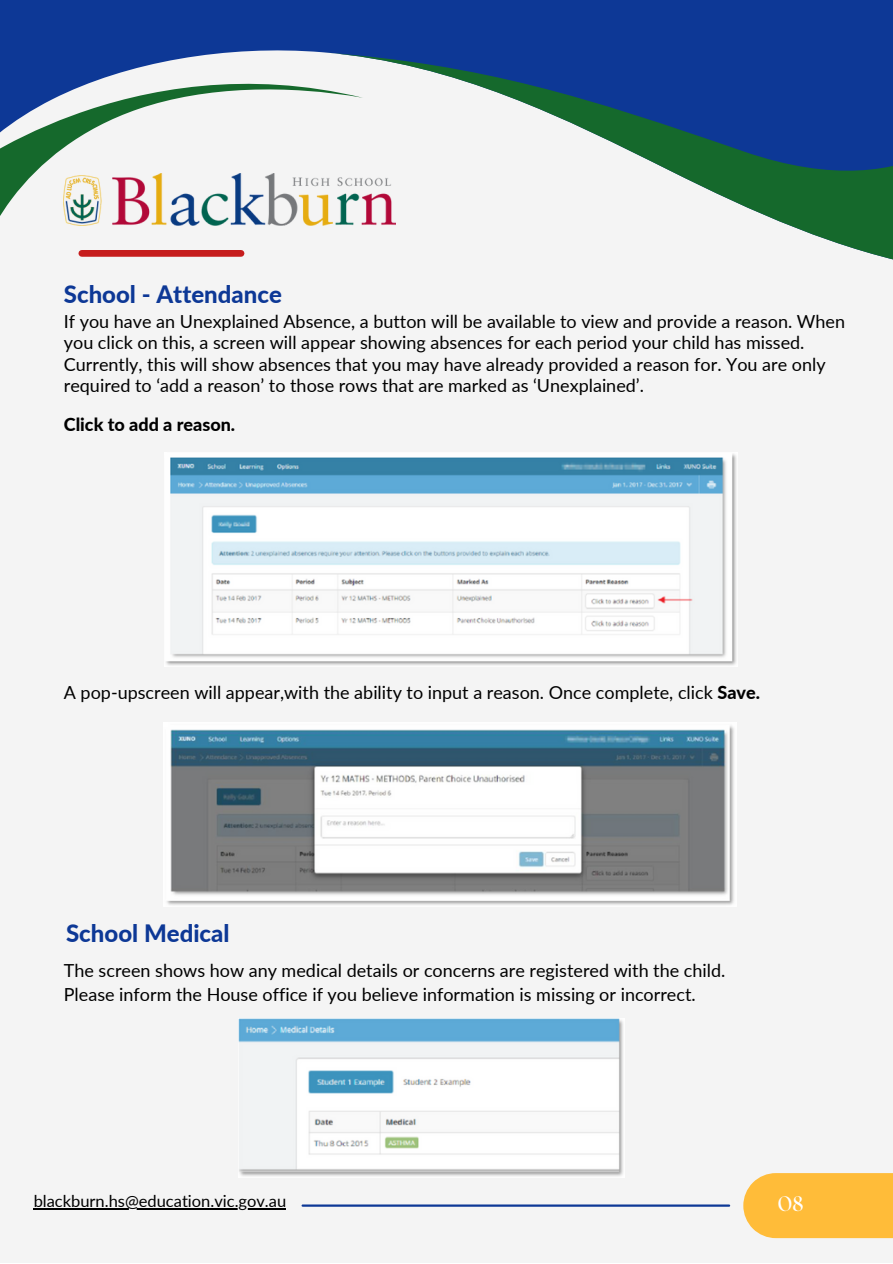
<style>
.page{position:relative;width:893px;height:1264px;background:#fff}
.page>*{position:absolute;margin:0;border:0;box-sizing:border-box;transform-origin:0 0}
.t1{font:800 24px "Lato";color:#0d3896}
.t2{font:700 21px "The Seasons";color:#fff}
.t3{font:18px/21.3px "Lato";color:#000}
.t4{font:800 18px "Lato";color:#000}
.t5{font:16.5px "Lato";color:#000}
.s1{font-weight:800}
</style>
<div class="page">
<div style="left:0;top:0;width:892px;height:1262px;background:#f4f4f4"></div>
<div style="left:0;top:0;width:892px;height:52px;background:#0d3896"></div>
<svg style="left:0;top:41px;width:363px;height:216px"></svg>
<svg style="left:322px;top:52px;width:570px;height:208px"></svg>
<div style="left:743px;top:1173px;width:149px;height:65px;background:#ffbc39"></div>
<div style="left:82px;top:250px;width:159px;height:7px;background:#c61d1d"></div>
<hr style="left:302px;top:1204px;width:427px;height:2px;background:#0d3896">
<img style="left:64px;top:173px;width:331px;height:53px">
<img style="left:166px;top:454px;width:570px;height:211px">
<img style="left:163px;top:722px;width:571px;height:183px">
<img style="left:239px;top:1018px;width:384px;height:158px">
<hr style="left:34px;top:1208px;width:252px;height:1px;background:#000">
<p class="t1" style="left:64px;top:279px;width:219px">School - Attendance</p>
<p class="t3" style="left:64px;top:310px;width:782px">If you have an Unexplained Absence, a button will be available to view and provide a reason. When you click on this, a screen will appear showing absences for each period your child has missed.<br>Currently, this will show absences that you may have already provided a reason for. You are only required to ‘add a reason’ to those rows that are marked as ‘Unexplained’.</p>
<p class="t4" style="left:64px;top:413px;width:173px">Click to add a reason.</p>
<p class="t3" style="left:64px;top:681px;width:697px">A pop-upscreen will appear,with the ability to input a reason. Once complete, click <span class="s1">Save.</span></p>
<p class="t1" style="left:66px;top:918px;width:165px">School Medical</p>
<p class="t3" style="left:64px;top:959px;width:663px">The screen shows how any medical details or concerns are registered with the child.</p>
<p class="t3" style="left:64px;top:983px;width:633px">Please inform the House office if you believe information is missing or incorrect.</p>
<p class="t5" style="left:34px;top:1190px;width:254px">blackburn.hs@education.vic.gov.au</p>
<p class="t2" style="left:777px;top:1194px;width:27px">08</p>
</div>
